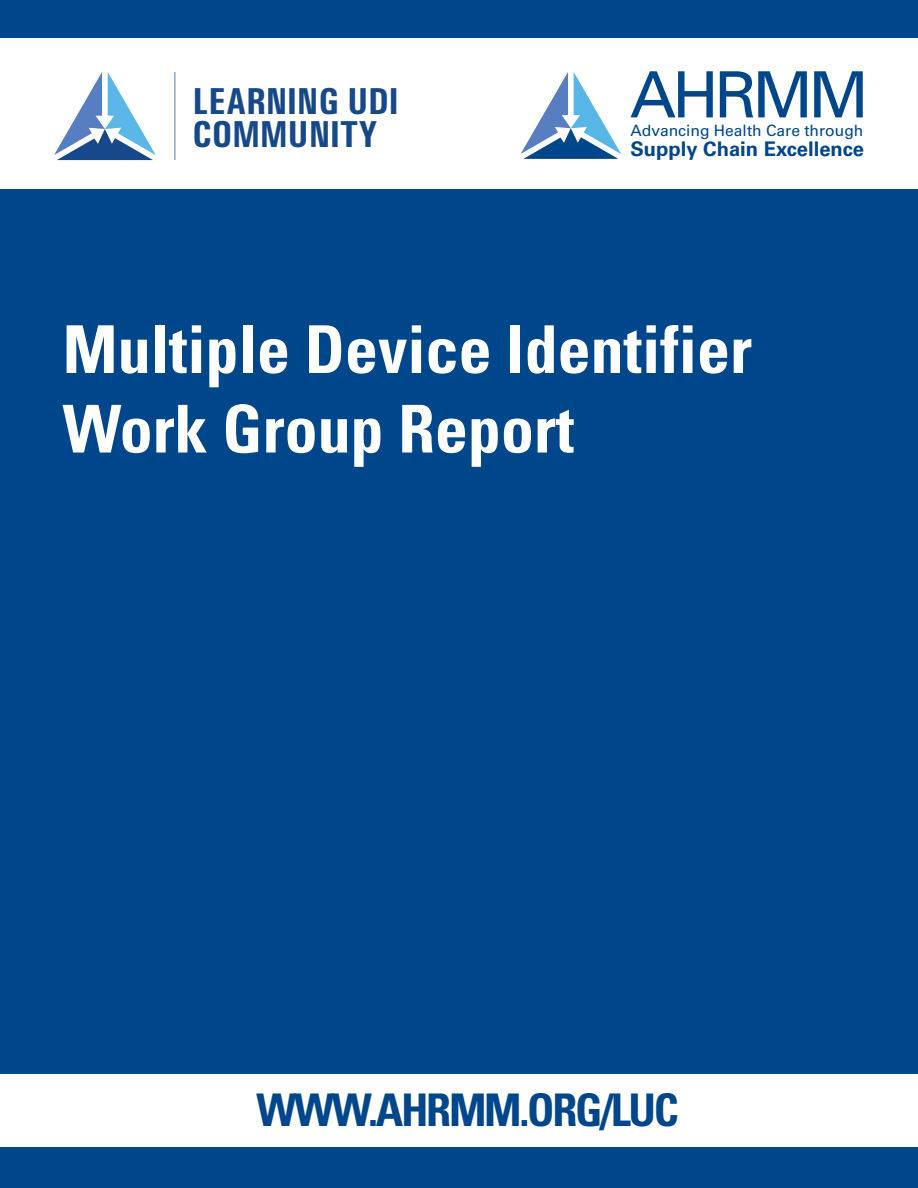
<style>
.page{position:relative;width:918px;height:1188px;background:#fff}
.page>*{position:absolute;margin:0;border:0;box-sizing:border-box;transform-origin:0 0}
.t1{font:700 condensed 66px/79.5px "Univers";color:#fff}
.t2{font:700 condensed 45px "Univers";letter-spacing:-.05em;color:#00468b}
.t3{font:700 condensed 37.5px/33.5px "Univers";color:#174889}
.t4{font:700 20.1px "Univers LT Std";color:#00468b}
.t5{font:15.6px "Univers LT Std";color:#00468b}
</style>
<div class="page">
<div style="left:0;top:189px;width:918px;height:885px;background:#00468b"></div>
<div style="left:0;top:1148px;width:918px;height:40px;background:#00468b"></div>
<div style="left:0;top:0;width:918px;height:38px;background:#00468b"></div>
<hr style="left:174px;top:72px;width:1px;height:88px;background:#567ec0">
<svg style="left:54px;top:72px;width:102px;height:88px"></svg>
<svg style="left:631px;top:71px;width:82px;height:46px"></svg>
<svg style="left:720px;top:71px;width:87px;height:46px"></svg>
<svg style="left:814px;top:71px;width:49px;height:46px"></svg>
<svg style="left:521px;top:72px;width:100px;height:87px"></svg>
<p class="t3" style="left:192px;top:84px;width:208px">LEARNING UDI<br>COMMUNITY</p>
<p class="t5" style="left:631px;top:121px;width:234px">Advancing Health Care through</p>
<p class="t4" style="left:631px;top:137px;width:235px">Supply Chain Excellence</p>
<p class="t1" style="left:63px;top:310px;width:691px">Multiple Device Identifier<br>Work Group Report</p>
<p class="t2" style="left:256px;top:1083px;width:424px">WWW.AHRMM.ORG/LUC</p>
</div>
